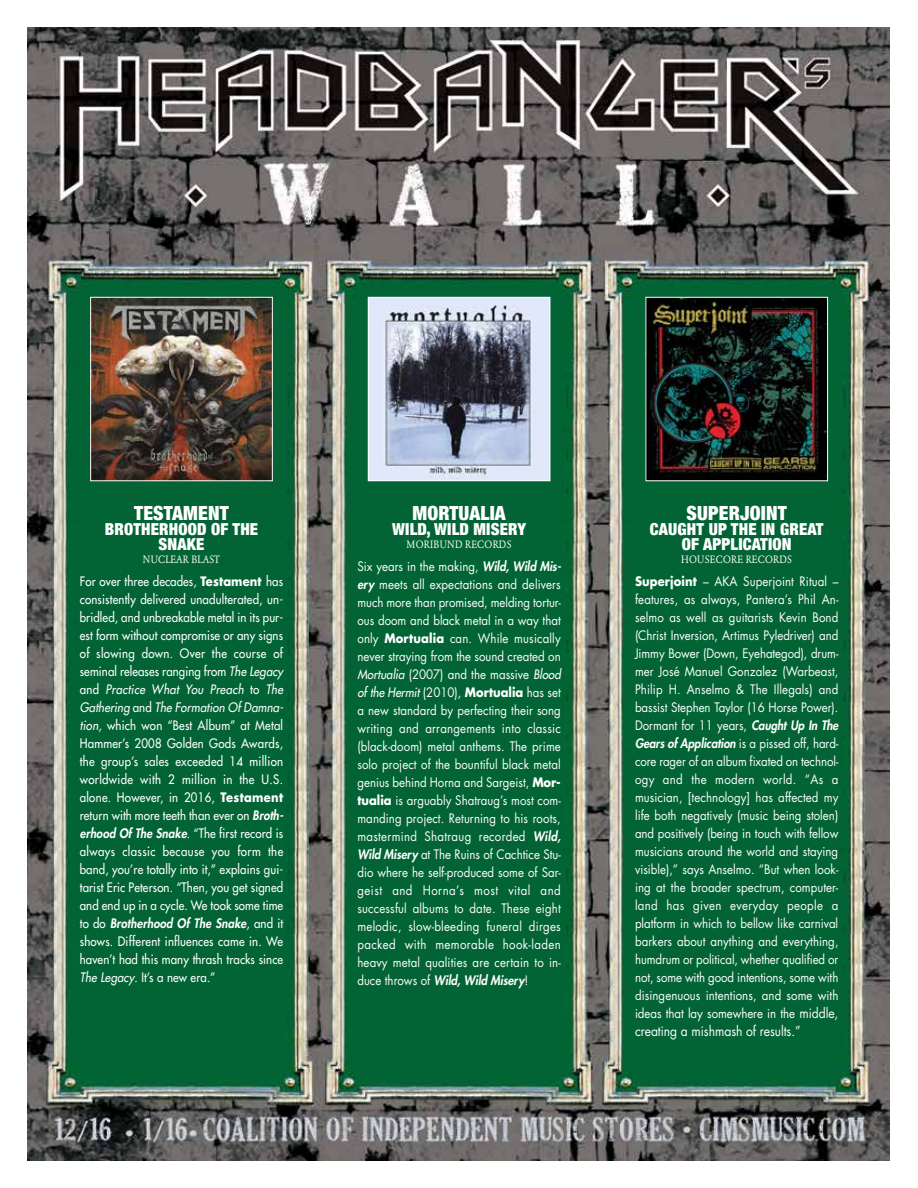
<style>
.page{position:relative;width:918px;height:1188px;background:#fff}
.page>*{position:absolute;margin:0;border:0;box-sizing:border-box;transform-origin:0 0}
.t1{font:900 condensed 19.5px "Helvetica Neue";letter-spacing:.01em;color:#fff}
.t2{font:900 condensed 16.5px/15px "Helvetica Neue";letter-spacing:.01em;color:#fff;text-align:center}
.t3{font:13.5px "Futura";letter-spacing:-.005em;color:#fff;scale:.9 1}
.t4{font:12.75px/18px "Futura";letter-spacing:.01em;color:#fff;text-align:justify;scale:.9 1}
.t5{font:12.75px/18px "Futura";letter-spacing:.01em;color:#fff;text-align:justify;scale:.9 1}
.t6{font:10.5px "Garamond BE";letter-spacing:.02em;color:#fff;scale:.9 1}
.t7{font:10.5px "Garamond BE";color:#fff;scale:.9 1}
.s1{font-weight:700}
.s2{font-style:italic}
.s3{font-weight:800;font-style:italic}
.s4{font-size:13.5px}
</style>
<div class="page">
<img style="left:27px;top:27px;width:863px;height:1134px">
<img style="left:92px;top:299px;width:179px;height:180px">
<div style="left:90px;top:297px;width:183px;height:184px;border:1px solid #fff"></div>
<img style="left:370px;top:299px;width:178px;height:180px">
<div style="left:368px;top:297px;width:182px;height:184px;border:1px solid #fff"></div>
<img style="left:648px;top:299px;width:178px;height:180px">
<div style="left:646px;top:297px;width:182px;height:184px;border:1px solid #fff"></div>
<h1 class="t1" style="left:134px;top:497px;width:96px">TESTAMENT</h1>
<p class="t2" style="left:105px;top:520px;width:155px">BROTHERHOOD OF THE<br>SNAKE</p>
<p class="t7" style="left:143px;top:553px;width:87px">NUCLEAR BLAST</p>
<p class="t5" style="left:80px;top:572px;width:228px">For over three decades, <span class="s1">Testament</span> has consistently delivered unadulterated, un&shy;bridled, and unbreakable metal in its pur&shy;est form without compromise or any signs of slowing down. Over the course of seminal releases ranging from <span class="s2">The Legacy </span>and <span class="s2">Practice What You Preach</span> to <span class="s2">The Gathering</span> and <span class="s2">The Formation Of Damna&shy;tion</span>, which won “Best Album” at Metal Hammer’s 2008 Golden Gods Awards, the group’s sales exceeded 14 million worldwide with 2 million in the U.S. alone. However, in 2016, <span class="s1">Testament </span>return with more teeth than ever on <span class="s3">Broth&shy;erhood Of The Snake</span>. “The first record is always classic because you form the band, you’re totally into it,” explains gui&shy;tarist Eric Peterson. “Then, you get signed and end up in a cycle. We took some time to do <span class="s3">Brotherhood Of The Snake</span>, and it shows. Different influences came in. We haven’t had this many thrash tracks since <span class="s2">The Legacy</span>. It’s a new era.”</p>
<h1 class="t1" style="left:412px;top:497px;width:95px">MORTUALIA</h1>
<p class="t2" style="left:392px;top:520px;width:135px">WILD, WILD MISERY</p>
<p class="t6" style="left:407px;top:538px;width:118px">MORIBUND RECORDS</p>
<p class="t4" style="left:357px;top:557px;width:228px">Six years in the making, <span class="s3">Wild, Wild Mis&shy;ery</span> meets all expectations and delivers much more than promised, melding tortur&shy;ous doom and black metal in a way that only <span class="s1">Mortualia</span> can. While musically never straying from the sound created on <span class="s2">Mortualia</span> (2007) and the massive <span class="s2">Blood of the Hermit</span> (2010), <span class="s1">Mortualia</span> has set a new standard by perfecting their song writing and arrangements into classic (black-doom) metal anthems. The prime solo project of the bountiful black metal genius behind Horna and Sargeist, <span class="s1">Mor&shy;tualia</span> is arguably Shatraug’s most com&shy;manding project. Returning to his roots, mastermind Shatraug recorded <span class="s3">Wild, Wild Misery</span> at The Ruins of Cachtice Stu&shy;dio where he self-produced some of Sar&shy;geist and Horna’s most vital and successful albums to date. These eight melodic, slow-bleeding funeral dirges packed with memorable hook-laden heavy metal qualities are certain to in&shy;duce throws of <span class="s3">Wild, Wild Misery</span>!</p>
<h1 class="t1" style="left:687px;top:497px;width:102px">SUPERJOINT</h1>
<p class="t2" style="left:650px;top:520px;width:175px">CAUGHT UP THE IN GREAT<br>OF APPLICATION</p>
<p class="t6" style="left:681px;top:553px;width:125px">HOUSECORE RECORDS</p>
<p class="t4" style="left:635px;top:572px;width:228px"><span class="s1">Superjoint</span> – AKA Superjoint Ritual – features, as always, Pantera’s Phil An&shy;selmo as well as guitarists Kevin Bond (Christ Inversion, Artimus Pyledriver) and Jimmy Bower (Down, Eyehategod), drum&shy;mer José Manuel Gonzalez (Warbeast, Philip H. Anselmo &amp; The Illegals) and bassist Stephen Taylor (16 Horse Power).<br>Dormant for 11 years, <span class="s3">Caught Up In The Gears of Application</span> is a pissed off, hard&shy;core rager of an album fixated on technol&shy;ogy and the modern world. “As a musician, [technology] has affected my life both negatively (music being stolen) and positively (being in touch with fellow musicians around the world and staying visible),” says Anselmo. “But when look&shy;ing at the broader spectrum, computer&shy;land has given everyday people a platform in which to bellow like carnival barkers about anything and everything, humdrum or political, whether qualified or not, some with good intentions, some with disingenuous intentions, and some with ideas that lay somewhere in the <span class="s4">middle,</span></p>
<p class="t3" style="left:635px;top:1021px;width:186px">creating a mishmash of results.”</p>
</div>
